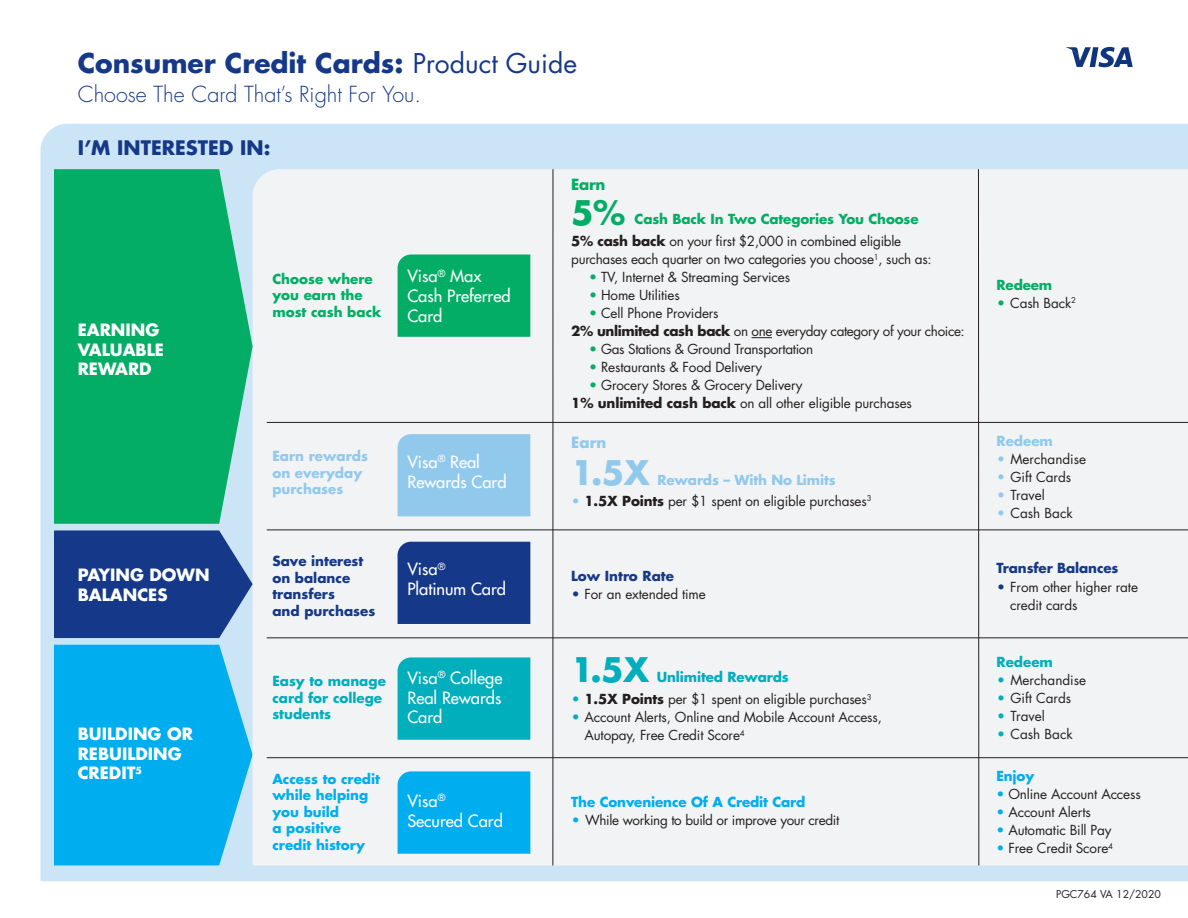
<style>
.page{position:relative;width:1188px;height:918px;background:#fff}
.page>*{position:absolute;margin:0;border:0;box-sizing:border-box;transform-origin:0 0}
.t1{font:700 33px "Futura Std";color:#91c9ed}
.t2{font:700 33px "Futura Std";color:#00aebc}
.t3{font:700 33px "Futura Std";color:#03ad65}
.t4{font:700 26.55px "Futura Std";color:#153888}
.t5{font:300 21.6px "Futura Std";color:#153888}
.t6{font:700 19.5px "Futura Std";color:#153888}
.t7{font:500 16.5px/19.8px "Futura Std";color:#fff}
.t8{font:700 16.5px/19.5px "Futura Std";color:#fff}
.t9{font:700 15px "Futura Std";color:#91c9ed}
.t10{font:700 15px "Futura Std";color:#03ad65}
.t11{font:13.5px/18px "Futura Std";letter-spacing:-.01em;color:#231f20}
.t12{font:700 13.5px/16.5px "Futura Std";color:#00aeef}
.t13{font:700 13.5px/16.5px "Futura Std";letter-spacing:-.01em;color:#03ad65}
.t14{font:700 13.5px/16.5px "Futura Std";color:#153888}
.t15{font:700 13.5px/16.5px "Futura Std";color:#91c9ed}
.t16{font:700 13.5px/16.5px "Futura Std";color:#00aebc}
.t17{font:13.5px "Futura Std";letter-spacing:-.03em;color:#231f20}
.t18{font:10.5px "Futura Std";color:#231f20}
.s1{font-weight:400}
.s2{font-weight:700}
.s3{color:#03ad65}
.s4{font-weight:700;color:#03ad65}
.s5{font-weight:700;color:#91c9ed}
.s6{font-weight:700;color:#153888}
.s7{font-weight:700;color:#00aebc}
.s8{font-weight:700;color:#00aeef}
.s9{color:#00aeef}
</style>
<div class="page">
<svg style="left:1066px;top:47px;width:67px;height:20px"></svg>
<div style="left:40px;top:124px;width:1148px;height:757px;background:#cce5f6"></div>
<svg style="left:54px;top:645px;width:199px;height:220px;background:#11b2ef"></svg>
<div style="left:253px;top:169px;width:935px;height:696px;background:#f2f3f4"></div>
<hr style="left:267px;top:530px;width:921px;height:1px;background:#231f20">
<hr style="left:267px;top:637px;width:921px;height:1px;background:#231f20">
<hr style="left:267px;top:422px;width:921px;height:1px;background:#231f20">
<hr style="left:267px;top:757px;width:921px;height:1px;background:#231f20">
<hr style="left:553px;top:169px;width:1px;height:696px;background:#231f20">
<hr style="left:978px;top:169px;width:1px;height:696px;background:#231f20">
<svg style="left:54px;top:530px;width:199px;height:108px;background:#254791"></svg>
<svg style="left:54px;top:169px;width:199px;height:355px;background:#14b171"></svg>
<div style="left:398px;top:434px;width:132px;height:82px;background:#91c9ed"></div>
<div style="left:398px;top:657px;width:132px;height:83px;background:#00aebc"></div>
<div style="left:398px;top:542px;width:132px;height:82px;background:#153888"></div>
<div style="left:398px;top:771px;width:132px;height:83px;background:#00aeef"></div>
<div style="left:398px;top:255px;width:132px;height:82px;background:#03ad65"></div>
<svg style="left:752px;top:337px;width:20px;height:1px"></svg>
<p class="t4" style="left:78px;top:46px;width:501px">Consumer Credit Cards: <span class="s1">Product Guide</span></p>
<p class="t5" style="left:78px;top:81px;width:345px">Choose The Card That’s Right For You.</p>
<p class="t6" style="left:78px;top:135px;width:194px">I’M INTERESTED IN:</p>
<p class="t8" style="left:78px;top:320px;width:88px">EARNING<br>VALUABLE<br>REWARD</p>
<p class="t8" style="left:78px;top:565px;width:133px">PAYING DOWN<br>BALANCES</p>
<p class="t8" style="left:78px;top:724px;width:117px">BUILDING OR<br>REBUILDING</p>
<p class="t8" style="left:78px;top:763px;width:66px">CREDIT<sup>5</sup></p>
<p class="t13" style="left:272px;top:270px;width:111px">Choose where you earn the most cash back</p>
<p class="t7" style="left:407px;top:266px;width:105px">Visa<sup>®</sup> Max<br>Cash Preferred<br>Card</p>
<p class="t15" style="left:272px;top:448px;width:97px">Earn rewards on everyday purchases</p>
<p class="t7" style="left:407px;top:452px;width:101px">Visa<sup>®</sup> Real<br>Rewards Card</p>
<p class="t14" style="left:272px;top:553px;width:104px">Save interest on balance transfers<br>and purchases</p>
<p class="t7" style="left:407px;top:560px;width:39px">Visa<sup>®</sup></p>
<p class="t7" style="left:407px;top:579px;width:100px">Platinum Card</p>
<p class="t16" style="left:272px;top:673px;width:115px">Easy to manage card for college students</p>
<p class="t7" style="left:407px;top:668px;width:97px;text-align:justify">Visa<sup>®</sup> College Real Rewards Card</p>
<p class="t12" style="left:272px;top:770px;width:109px">Access to credit while helping you build<br>a positive credit history</p>
<p class="t7" style="left:407px;top:791px;width:97px">Visa<sup>®<br></sup>Secured Card</p>
<p class="t10" style="left:571px;top:175px;width:36px">Earn</p>
<p class="t3" style="left:571px;top:190px;width:56px">5%</p>
<p class="t13" style="left:635px;top:211px;width:286px">Cash Back In Two Categories You Choose</p>
<p class="t11" style="left:571px;top:233px;width:362px"><span class="s2">5% cash back</span> on your first $2,000 in combined eligible purchases each quarter on two categories you choose<sup>1</sup>, such as:</p>
<p class="t11" style="left:589px;top:269px;width:202px"><span class="s3">•</span> TV, Internet &amp; Streaming Services</p>
<p class="t11" style="left:589px;top:287px;width:92px"><span class="s3">•</span> Home Utilities</p>
<p class="t11" style="left:589px;top:305px;width:131px"><span class="s3">•</span> Cell Phone Providers</p>
<p class="t17" style="left:571px;top:323px;width:395px"><span class="s2">2% unlimited cash back</span> on one everyday category of your choice:</p>
<p class="t11" style="left:589px;top:341px;width:226px"><span class="s3">•</span> Gas Stations &amp; Ground Transportation</p>
<p class="t11" style="left:589px;top:359px;width:175px"><span class="s3">•</span> Restaurants &amp; Food Delivery</p>
<p class="t11" style="left:589px;top:377px;width:215px"><span class="s3">•</span> Grocery Stores &amp; Grocery Delivery</p>
<p class="t11" style="left:571px;top:395px;width:342px"><span class="s2">1% unlimited cash back</span> on all other eligible purchases</p>
<p class="t13" style="left:997px;top:276px;width:57px">Redeem</p>
<p class="t11" style="left:997px;top:294px;width:81px"><span class="s4">•</span> Cash Back<sup>2</sup></p>
<p class="t9" style="left:571px;top:433px;width:37px">Earn</p>
<p class="t15" style="left:997px;top:432px;width:58px">Redeem</p>
<p class="t11" style="left:997px;top:450px;width:91px"><span class="s5">•</span> Merchandise</p>
<p class="t11" style="left:997px;top:468px;width:76px"><span class="s5">•</span> Gift Cards</p>
<p class="t11" style="left:997px;top:486px;width:50px"><span class="s5">•</span> Travel</p>
<p class="t11" style="left:997px;top:504px;width:78px"><span class="s5">•</span> Cash Back</p>
<p class="t1" style="left:571px;top:451px;width:80px">1.5X</p>
<p class="t15" style="left:657px;top:471px;width:180px">Rewards – With No Limits</p>
<p class="t11" style="left:571px;top:492px;width:302px"><span class="s5">•</span> <span class="s2">1.5X Points</span> per $1 spent on eligible purchases<sup>3</sup></p>
<p class="t14" style="left:571px;top:567px;width:104px">Low Intro Rate</p>
<p class="t11" style="left:571px;top:585px;width:136px"><span class="s6">•</span> For an extended time</p>
<p class="t2" style="left:571px;top:648px;width:80px">1.5X</p>
<p class="t16" style="left:657px;top:669px;width:134px">Unlimited Rewards</p>
<p class="t11" style="left:571px;top:691px;width:302px"><span class="s7">•</span> <span class="s2">1.5X Points</span> per $1 spent on eligible purchases<sup>3</sup></p>
<p class="t11" style="left:585px;top:709px;width:299px;text-indent:-13px"><span class="s7">•</span> Account Alerts, Online and Mobile Account Access,<br>Autopay, Free Credit Score<sup>4</sup></p>
<p class="t12" style="left:571px;top:794px;width:236px">The Convenience Of A Credit Card</p>
<p class="t11" style="left:571px;top:811px;width:270px"><span class="s8">•</span> While working to build or improve your credit</p>
<p class="t14" style="left:997px;top:559px;width:123px">Transfer Balances</p>
<p class="t11" style="left:1010px;top:579px;width:129px;text-indent:-14px"><span class="s6">•</span> From other higher rate credit cards</p>
<p class="t16" style="left:997px;top:654px;width:58px">Redeem</p>
<p class="t11" style="left:997px;top:671px;width:91px"><span class="s7">•</span> Merchandise</p>
<p class="t11" style="left:997px;top:689px;width:76px"><span class="s7">•</span> Gift Cards</p>
<p class="t11" style="left:997px;top:707px;width:50px"><span class="s7">•</span> Travel</p>
<p class="t11" style="left:997px;top:725px;width:78px"><span class="s7">•</span> Cash Back</p>
<p class="t12" style="left:997px;top:768px;width:39px">Enjoy</p>
<p class="t11" style="left:997px;top:786px;width:146px"><span class="s9">•</span> Online Account Access</p>
<p class="t11" style="left:997px;top:804px;width:96px"><span class="s9">•</span> Account Alerts</p>
<p class="t11" style="left:997px;top:822px;width:117px"><span class="s9">•</span> Automatic Bill Pay</p>
<p class="t11" style="left:997px;top:840px;width:118px"><span class="s9">•</span> Free Credit Score<sup>4</sup></p>
<p class="t18" style="left:1056px;top:887px;width:106px">PGC764 VA 12/2020</p>
</div>
